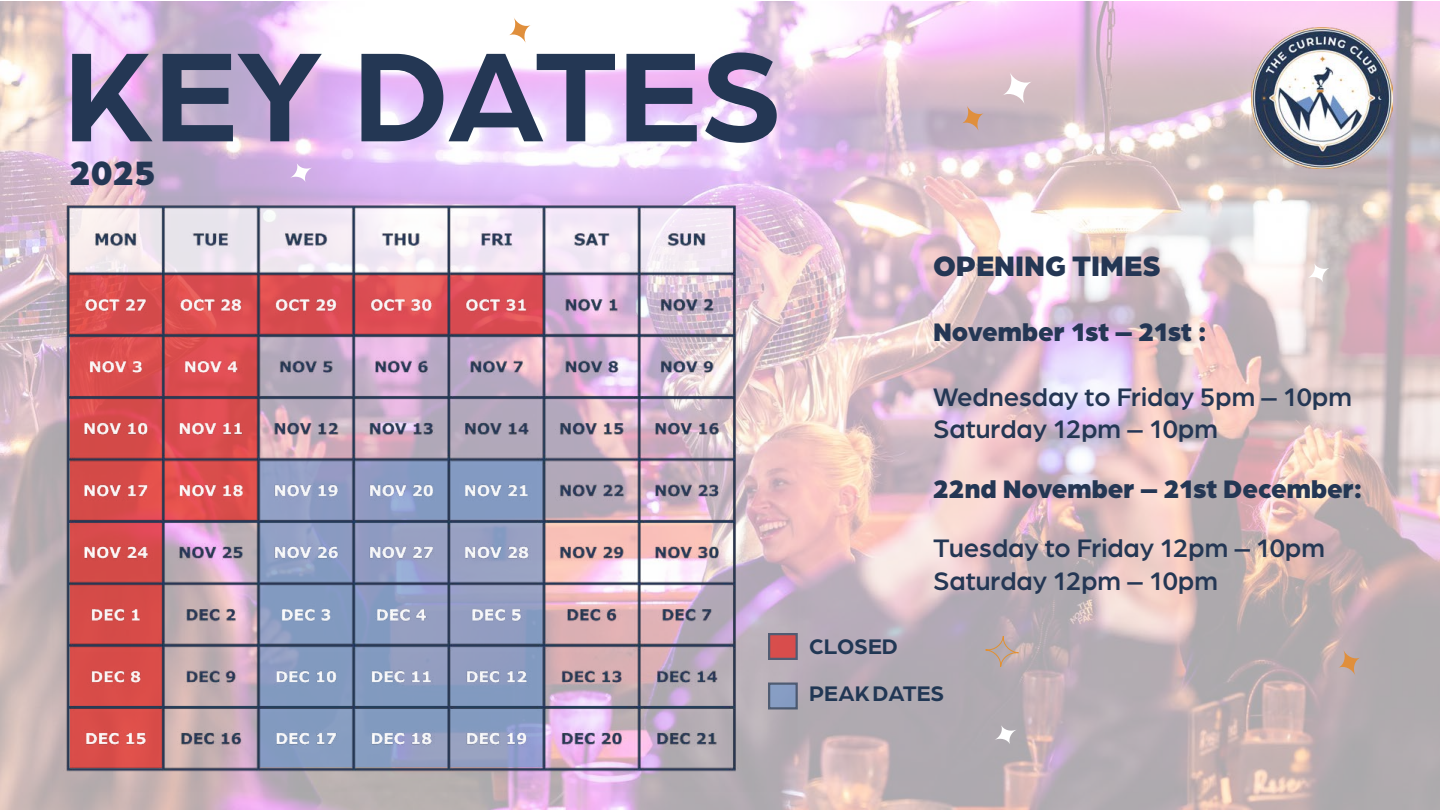
<style>
.page{position:relative;width:1440px;height:810px;background:#fff}
.page>*{position:absolute;margin:0;border:0;box-sizing:border-box;transform-origin:0 0}
.t1{font:700 135px "Arboria";color:#243754}
.t2{font:900 36px "Arboria";color:#243754}
.t3{font:900 30px "Arboria";color:#243754}
.t4{font:500 27px/32.4px "Arboria";color:#243754}
.t5{font:900 27px "Arboria";color:#243754}
.t6{font:700 22.5px/46.9px "Arboria";color:#213754}
</style>
<div class="page">
<img style="left:0;top:2px;width:1440px;height:808px">
<img style="left:52px;top:196px;width:746px;height:596px">
<div style="left:768px;top:633px;width:30px;height:27px;background:#d84d4c;border:2px solid #243754"></div>
<div style="left:768px;top:682px;width:30px;height:28px;background:#879dc3;border:2px solid #213754"></div>
<img style="left:1251px;top:27px;width:142px;height:142px">
<svg style="left:1002px;top:72px;width:31px;height:33px"></svg>
<svg style="left:961px;top:105px;width:23px;height:27px"></svg>
<svg style="left:1338px;top:649px;width:23px;height:27px"></svg>
<svg style="left:994px;top:725px;width:23px;height:20px"></svg>
<div style="left:985px;top:636px;width:34px;height:31px;border:1px solid #e29031;border-radius:14px"></div>
<svg style="left:1307px;top:263px;width:23px;height:20px"></svg>
<svg style="left:289px;top:163px;width:24px;height:20px"></svg>
<svg style="left:508px;top:17px;width:23px;height:27px"></svg>
<h1 class="t1" style="left:64px;top:3px;width:721px">KEY DATES</h1>
<h2 class="t2" style="left:70px;top:147px;width:87px">2025</h2>
<p class="t3" style="left:933px;top:245px;width:229px">OPENING TIMES</p>
<p class="t5" style="left:933px;top:313px;width:275px">November 1st – 21st :</p>
<p class="t4" style="left:933px;top:379px;width:420px">Wednesday to Friday 5pm – 10pm<br>Saturday 12pm – 10pm</p>
<p class="t5" style="left:933px;top:469px;width:431px">22nd November – 21st December:</p>
<p class="t4" style="left:933px;top:531px;width:393px">Tuesday to Friday 12pm – 10pm<br>Saturday 12pm – 10pm</p>
<p class="t6" style="left:809px;top:622px;width:136px">CLOSED<br>PEAK DATES</p>
</div>
